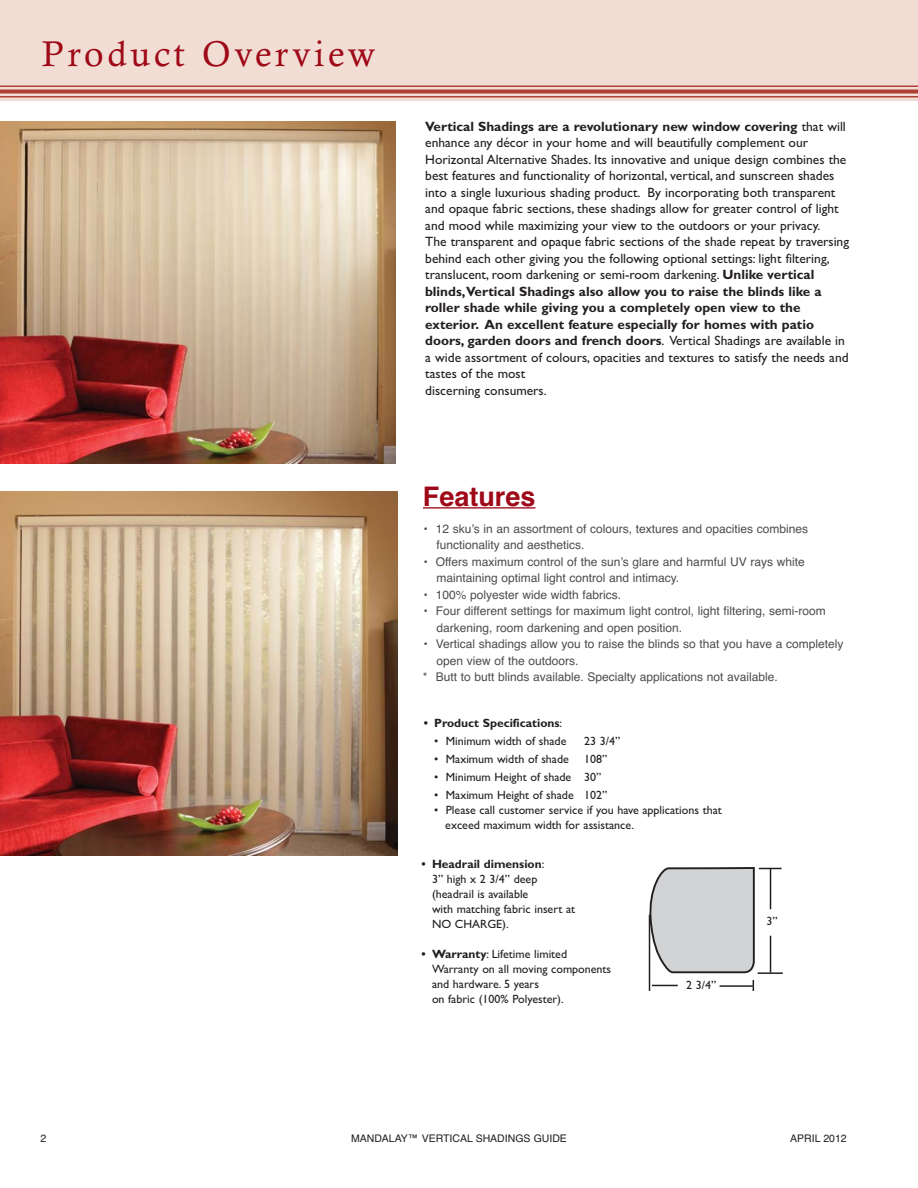
<style>
.page{position:relative;width:918px;height:1188px;background:#fff}
.page>*{position:absolute;margin:0;border:0;box-sizing:border-box;transform-origin:0 0}
.t1{font:36px "Calisto";letter-spacing:.1em;color:#9e0817}
.t2{font:700 27px "Helvetica";color:#9e0817}
.t3{font:13.5px/16.5px "Gill Sans";color:#231f20}
.t4{font:12px/16.5px "Helvetica";color:#4c4c4e}
.t5{font:12px/15px "Gill Sans";color:#231f20}
.t6{font:700 12px "Gill Sans";color:#231f20}
.t7{font:10.5px "Helvetica";color:#231f20}
.s1{font-weight:700}
.s2{font-weight:400}
</style>
<div class="page">
<img style="left:0;top:122px;width:396px;height:342px">
<div style="left:0;top:0;width:918px;height:100px;background:#f2ddd5"></div>
<hr style="left:0;top:96px;width:918px;height:2px;background:#af4034">
<hr style="left:0;top:90px;width:918px;height:3px;background:#af4034">
<hr style="left:0;top:86px;width:918px;height:1px;background:#af4034">
<img style="left:0;top:491px;width:397px;height:365px">
<hr style="left:423px;top:507px;width:113px;height:2px;background:#9e0817">
<svg style="left:649px;top:867px;width:133px;height:106px"></svg>
<hr style="left:758px;top:972px;width:25px;height:2px;background:#231f20">
<hr style="left:649px;top:915px;width:1px;height:76px;background:#231f20">
<hr style="left:770px;top:868px;width:1px;height:41px;background:#231f20">
<hr style="left:770px;top:936px;width:1px;height:37px;background:#231f20">
<hr style="left:720px;top:985px;width:33px;height:2px;background:#231f20">
<svg style="left:652px;top:985px;width:26px;height:1px"></svg>
<h1 class="t1" style="left:42px;top:40px;width:335px">Product Overview</h1>
<p class="t3" style="left:425px;top:120px;width:425px"><span class="s1">Vertical Shadings are a revolutionary new window covering</span> that will enhance any décor in your home and will beautifully complement our Horizontal Alternative Shades. Its innovative and unique design combines the best features and functionality of horizontal, vertical, and sunscreen shades into a single luxurious shading product. By incorporating both transparent and opaque fabric sections, these shadings allow for greater control of light and mood while maximizing your view to the outdoors or your privacy.<br>The transparent and opaque fabric sections of the shade repeat by traversing behind each other giving you the following optional settings: light filtering, translucent, room darkening or semi-room darkening. <span class="s1">Unlike vertical blinds,Vertical Shadings also allow you to raise the blinds like a roller shade while giving you a completely open view to the exterior. An excellent feature especially for homes with patio doors, garden doors and french doors</span>. Vertical Shadings are available in a wide assortment of colours, opacities and textures to satisfy the needs and tastes of the most<br>discerning consumers.</p>
<h2 class="t2" style="left:423px;top:486px;width:114px">Features</h2>
<p class="t4" style="left:436px;top:521px;width:373px;text-indent:-14px">• 12 sku’s in an assortment of colours, textures and opacities combines functionality and aesthetics.</p>
<p class="t4" style="left:436px;top:554px;width:370px;text-indent:-14px">• Offers maximum control of the sun’s glare and harmful UV rays white maintaining optimal light control and intimacy.</p>
<p class="t4" style="left:423px;top:587px;width:200px">• 100% polyester wide width fabrics.</p>
<p class="t4" style="left:436px;top:604px;width:391px;text-indent:-14px">• Four different settings for maximum light control, light filtering, semi-room darkening, room darkening and open position.</p>
<p class="t4" style="left:423px;top:637px;width:422px">• Vertical shadings allow you to raise the blinds so that you have a completely</p>
<p class="t4" style="left:436px;top:653px;width:144px">open view of the outdoors.</p>
<p class="t4" style="left:423px;top:670px;width:356px">* Butt to butt blinds available. Specialty applications not available.</p>
<p class="t6" style="left:424px;top:719px;width:140px">• Product Specifications<span class="s2">:</span></p>
<p class="t5" style="left:434px;top:735px;width:134px">• Minimum width of shade</p>
<p class="t5" style="left:584px;top:735px;width:38px">23 3/4”</p>
<p class="t5" style="left:434px;top:753px;width:136px">• Maximum width of shade</p>
<p class="t5" style="left:584px;top:753px;width:25px">108”</p>
<p class="t5" style="left:434px;top:771px;width:169px">• Minimum Height of shade 30”</p>
<p class="t5" style="left:434px;top:789px;width:175px">• Maximum Height of shade 102”</p>
<p class="t5" style="left:445px;top:804px;width:278px;text-indent:-11px">• Please call customer service if you have applications that exceed maximum width for assistance.</p>
<p class="t5" style="left:432px;top:858px;width:145px;text-indent:-10px"><span class="s1">• Headrail dimension</span>:<br>3” high x 2 3/4” deep (headrail is available<br>with matching fabric insert at<br>NO CHARGE).</p>
<p class="t5" style="left:432px;top:948px;width:181px;text-indent:-10px"><span class="s1">• Warranty</span>: Lifetime limited<br>Warranty on all moving components and hardware. 5 years<br>on fabric (100% Polyester).</p>
<p class="t5" style="left:766px;top:915px;width:13px">3”</p>
<p class="t5" style="left:686px;top:979px;width:32px">2 3/4”</p>
<p class="t7" style="left:40px;top:1134px;width:7px">2</p>
<p class="t7" style="left:351px;top:1134px;width:217px">MANDALAY™ VERTICAL SHADINGS GUIDE</p>
<p class="t7" style="left:790px;top:1134px;width:58px">APRIL 2012</p>
</div>
